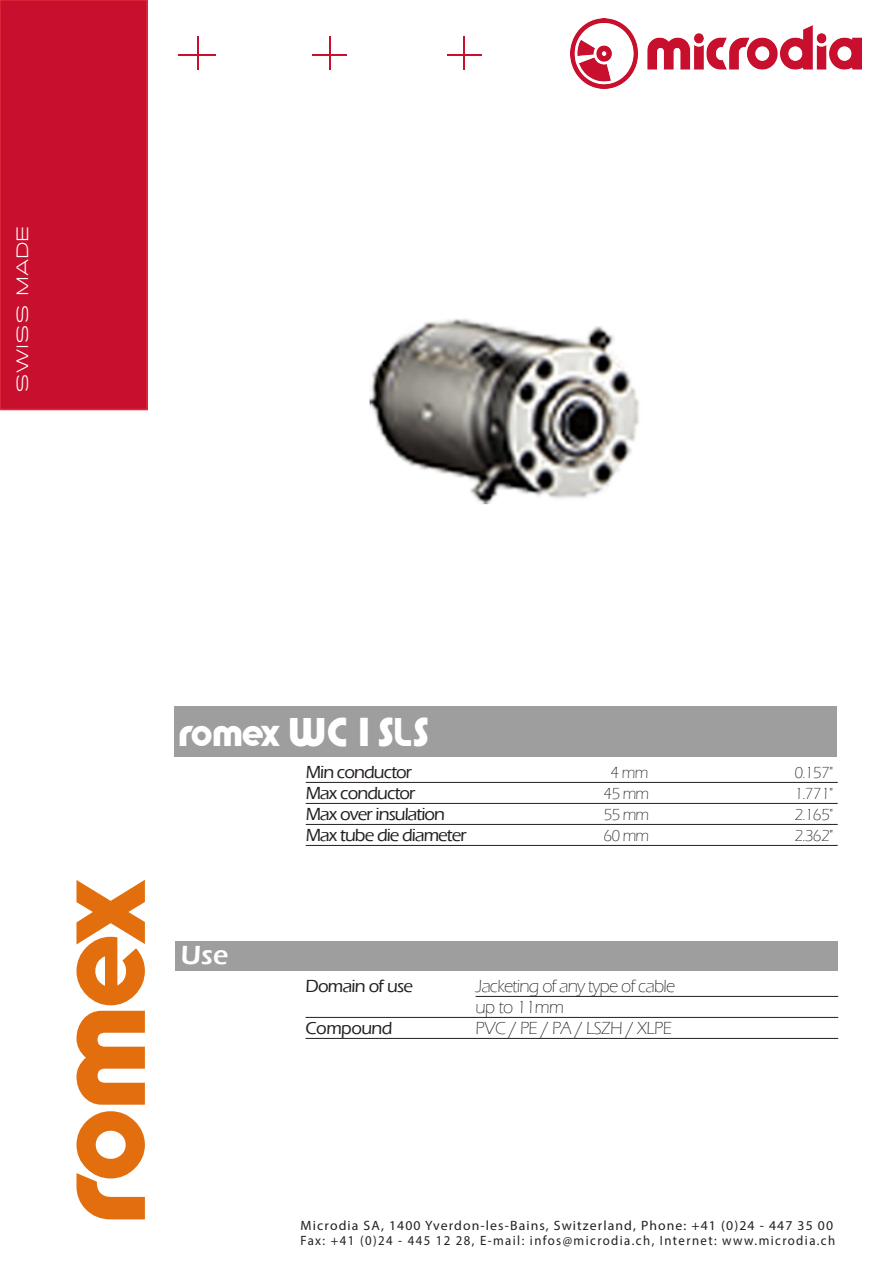
<style>
.page{position:relative;width:893px;height:1263px;background:#fff}
.page>*{position:absolute;margin:0;border:0;box-sizing:border-box;transform-origin:0 0}
.Titre{font:142.5px "microdia";color:#e26e0e}
.Titre-2{font:42px "microdia";color:#fff}
.Titre-3{font:600 27px "Eras ITC";color:#fff}
.paragraphe_haut__dev{font:500 18px "Eras ITC";letter-spacing:-.05em;color:#231f20}
.paragraphe_filet_lon{font:300 18px "Eras ITC";letter-spacing:-.03em;color:#231f20}
.paragraphe_filet_cou{font:300 18px "Eras ITC";letter-spacing:-.04em;color:#231f20}
.paragraphe_filet_cou-2{font:500 18px "Eras ITC";letter-spacing:-.04em;color:#231f20}
.Pied_page{font:300 18px "SF Grandezza";color:#fff;scale:1.1 1}
.paragraphe_filet_lon-2{font:500 18px "Eras ITC";letter-spacing:-.03em;color:#231f20}
.paragraphe_haut__dev-2{font:300 16.5px "Eras ITC";letter-spacing:-.05em;color:#231f20}
.Pied_page-2{font:13.5px "Myriad Pro";letter-spacing:.11em;color:#231f20;scale:.95 1}
.Pied_page-3{font:13.5px "Myriad Pro";letter-spacing:.08em;color:#231f20}
</style>
<div class="page">
<img style="left:369px;top:318px;width:270px;height:187px">
<hr style="left:476px;top:996px;width:362px;height:1px;background:#231f20">
<hr style="left:306px;top:1017px;width:532px;height:1px;background:#231f20">
<hr style="left:306px;top:1038px;width:532px;height:1px;background:#231f20">
<div style="left:175px;top:941px;width:662px;height:29px;background:#9e9e9e"></div>
<hr style="left:306px;top:782px;width:532px;height:1px;background:#231f20">
<hr style="left:306px;top:803px;width:532px;height:1px;background:#231f20">
<hr style="left:306px;top:824px;width:532px;height:1px;background:#231f20">
<hr style="left:306px;top:845px;width:532px;height:1px;background:#231f20">
<div style="left:174px;top:706px;width:663px;height:51px;background:#9e9e9e"></div>
<img style="left:570px;top:18px;width:292px;height:71px">
<hr style="left:179px;top:54px;width:37px;height:2px;background:#c8102e">
<hr style="left:197px;top:36px;width:2px;height:34px;background:#c8102e">
<hr style="left:312px;top:54px;width:34px;height:2px;background:#c8102e">
<hr style="left:329px;top:36px;width:2px;height:34px;background:#c8102e">
<hr style="left:447px;top:54px;width:34px;height:2px;background:#c8102e">
<hr style="left:463px;top:36px;width:1px;height:34px;background:#c8102e">
<div style="left:0;top:0;width:147px;height:409px;background:#c8102e"></div>
<div style="left:0;top:0;width:148px;height:410px;border:2px solid #de2b3d"></div>
<p class="Pied_page" style="left:11px;top:393px;width:154px;rotate:-90deg">SWISS MADE</p>
<p class="Titre" style="left:20px;top:1219px;width:346px;rotate:-90deg">romex</p>
<p class="Titre-2" style="left:180px;top:709px;width:252px">romex WC 1 SLS</p>
<p class="Titre-3" style="left:181px;top:940px;width:49px">Use</p>
<p class="paragraphe_haut__dev" style="left:306px;top:762px;width:108px">Min conductor</p>
<p class="paragraphe_haut__dev-2" style="left:611px;top:763px;width:39px">4 mm</p>
<p class="paragraphe_haut__dev-2" style="left:794px;top:763px;width:40px">0.157"</p>
<p class="paragraphe_haut__dev" style="left:306px;top:783px;width:111px">Max conductor</p>
<p class="paragraphe_haut__dev-2" style="left:603px;top:784px;width:47px">45 mm</p>
<p class="paragraphe_haut__dev-2" style="left:794px;top:784px;width:40px">1.771"</p>
<p class="paragraphe_haut__dev" style="left:306px;top:804px;width:141px">Max over insulation</p>
<p class="paragraphe_haut__dev-2" style="left:603px;top:805px;width:47px">55 mm</p>
<p class="paragraphe_haut__dev-2" style="left:794px;top:805px;width:40px">2.165"</p>
<p class="paragraphe_haut__dev" style="left:306px;top:825px;width:163px">Max tube die diameter</p>
<p class="paragraphe_haut__dev-2" style="left:603px;top:826px;width:47px">60 mm</p>
<p class="paragraphe_haut__dev-2" style="left:794px;top:826px;width:40px">2.362"</p>
<p class="paragraphe_filet_cou-2" style="left:306px;top:976px;width:109px">Domain of use</p>
<p class="paragraphe_filet_cou" style="left:476px;top:976px;width:201px">Jacketing of any type of cable</p>
<p class="paragraphe_filet_lon" style="left:476px;top:997px;width:90px">up to 11mm</p>
<p class="paragraphe_filet_lon-2" style="left:306px;top:1018px;width:89px">Compound</p>
<p class="paragraphe_filet_lon" style="left:476px;top:1018px;width:198px">PVC / PE / PA / LSZH / XLPE</p>
<p class="Pied_page-3" style="left:301px;top:1217px;width:534px">Microdia SA, 1400 Yverdon-les-Bains, Switzerland, Phone: +41 (0)24 - 447 35 00</p>
<p class="Pied_page-2" style="left:301px;top:1232px;width:564px">Fax: +41 (0)24 - 445 12 28, E-mail: infos@microdia.ch, Internet: www.microdia.ch</p>
</div>
